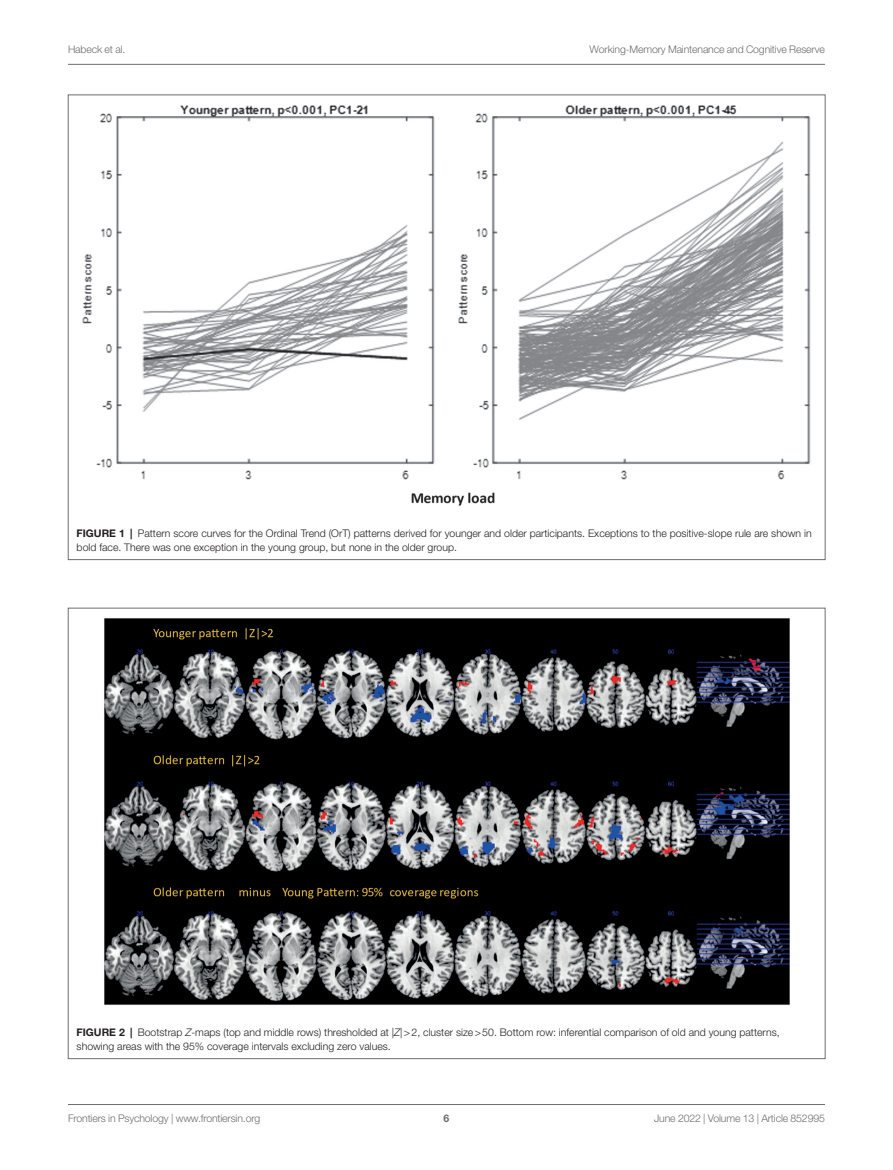
<style>
.page{position:relative;width:893px;height:1170px;background:#fff}
.page>*{position:absolute;margin:0;border:0;box-sizing:border-box;transform-origin:0 0}
.FIG_LEG{font:300 10.5px/14.2px "Helvetica Neue LT Std";color:#231f20}
.t1{font:300 10.5px "Helvetica Neue LT Std";letter-spacing:-.015em;color:#6c6d70}
.t2{font:700 10.5px "Helvetica Neue LT Std";color:#6c6d70}
.s1{font-weight:700}
.s2{font-style:italic}
</style>
<div class="page">
<hr style="left:68px;top:64px;width:757px;height:1px;background:#6c6d70">
<hr style="left:68px;top:1104px;width:757px;height:1px;background:#6c6d70">
<img style="left:82px;top:105px;width:729px;height:401px">
<img style="left:104px;top:618px;width:686px;height:387px">
<p class="t1" style="left:68px;top:42px;width:59px">Habeck et al.</p>
<p class="t1" style="left:590px;top:42px;width:237px">Working-Memory Maintenance and Cognitive Reserve</p>
<p class="FIG_LEG" style="left:77px;top:526px;width:736px"><span class="s1">FIGURE 1 |</span> Pattern score curves for the Ordinal Trend (OrT) patterns derived for younger and older participants. Exceptions to the positive-slope rule are shown in bold face. There was one exception in the young group, but none in the older group.</p>
<p class="FIG_LEG" style="left:77px;top:1024px;width:705px"><span class="s1">FIGURE 2 |</span> Bootstrap <span class="s2">Z</span>-maps (top and middle rows) thresholded at |<span class="s2">Z</span>|&gt;2, cluster size&gt;50. Bottom row: inferential comparison of old and young patterns, showing areas with the 95% coverage intervals excluding zero values.</p>
<p class="t1" style="left:68px;top:1111px;width:194px">Frontiers in Psychology | www.frontiersin.org</p>
<p class="t2" style="left:444px;top:1111px;width:7px">6</p>
<p class="t1" style="left:654px;top:1111px;width:172px">June 2022 | Volume 13 | Article 852995</p>
</div>
